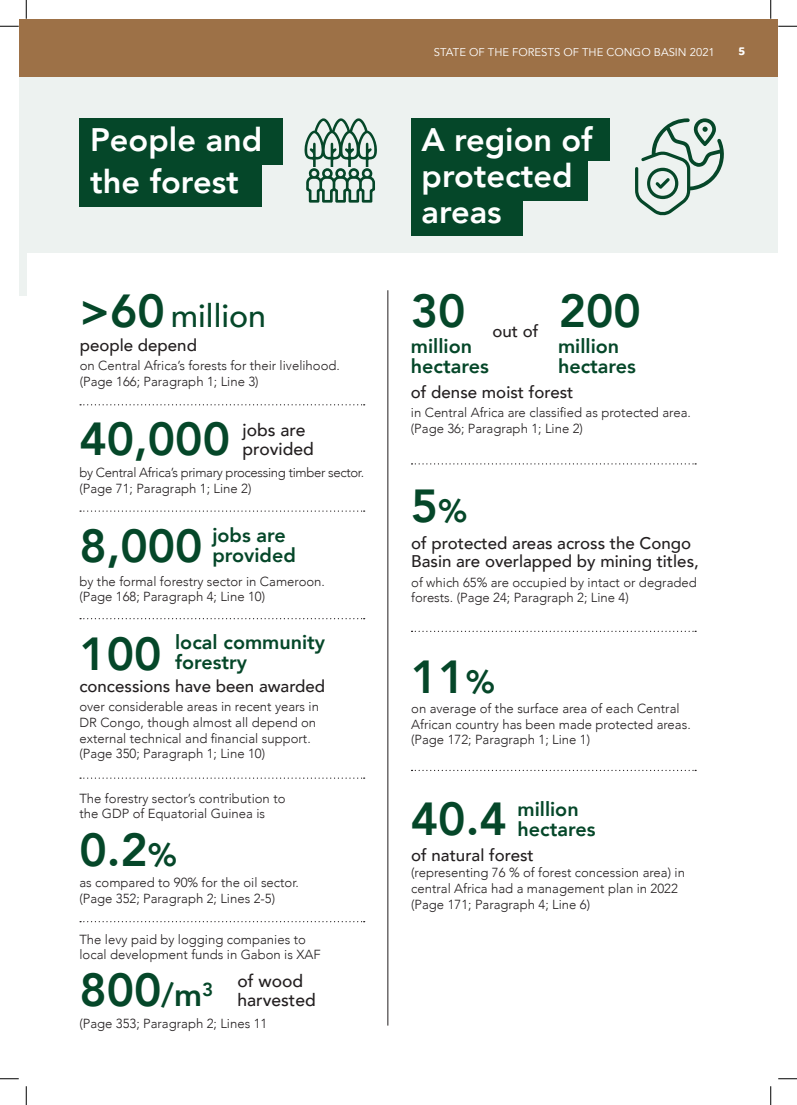
<style>
.page{position:relative;width:797px;height:1105px;background:#fff}
.page>*{position:absolute;margin:0;border:0;box-sizing:border-box;transform-origin:0 0}
.Body_Copy{font:800 46.25px "Avenir";color:#054729}
.Heading_1_b{font:800 32.5px/36.2px "Avenir";color:#fff}
.Body_Copy-2{font:500 32.12px "Avenir";color:#054729}
.Body_Copy-3{font:800 19.75px/19.6px "Avenir";color:#054729}
.Body_Text{font:500 17.5px/18.8px "Avenir";color:#231f20}
.Body_Text-2{font:500 16.88px/18.8px "Avenir";color:#231f20}
.Body_Text-3{font:300 13.12px/15.8px "Avenir";color:#231f20}
.Body_Text-4{font:300 13.12px/15.8px "Avenir";letter-spacing:-.025em;color:#231f20}
.t1{font:700 12.5px "Baloo 2";color:#fff}
.t2{font:11.25px "Avenir";color:#fff}
.s1{font-weight:800;font-size:46.25px}
.s2{font-size:32.12px}
</style>
<div class="page">
<div style="left:19px;top:69px;width:7px;height:227px;background:#edf2f0"></div>
<div style="left:26px;top:69px;width:751px;height:184px;background:#edf2f0"></div>
<svg style="left:304px;top:118px;width:73px;height:85px"></svg>
<div style="left:19px;top:19px;width:758px;height:58px;background:#9d7147"></div>
<div style="left:79px;top:118px;width:204px;height:47px;background:#054729"></div>
<div style="left:411px;top:118px;width:198px;height:43px;background:#054729"></div>
<div style="left:79px;top:160px;width:183px;height:47px;background:#054729"></div>
<div style="left:411px;top:158px;width:176px;height:43px;background:#054729"></div>
<div style="left:411px;top:194px;width:111px;height:42px;background:#054729"></div>
<svg style="left:80px;top:510px;width:284px;height:2px"></svg>
<svg style="left:80px;top:777px;width:284px;height:2px"></svg>
<svg style="left:80px;top:921px;width:284px;height:1px"></svg>
<svg style="left:80px;top:404px;width:284px;height:1px"></svg>
<svg style="left:411px;top:463px;width:285px;height:1px"></svg>
<svg style="left:411px;top:631px;width:285px;height:1px"></svg>
<svg style="left:411px;top:770px;width:285px;height:1px"></svg>
<svg style="left:80px;top:618px;width:284px;height:1px"></svg>
<hr style="left:387px;top:290px;width:1px;height:735px;background:#231f20">
<svg style="left:635px;top:118px;width:89px;height:98px"></svg>
<svg style="left:0;top:25px;width:19px;height:2px"></svg>
<svg style="left:778px;top:25px;width:19px;height:2px"></svg>
<svg style="left:0;top:1078px;width:19px;height:1px"></svg>
<svg style="left:778px;top:1078px;width:19px;height:1px"></svg>
<svg style="left:25px;top:0;width:2px;height:19px"></svg>
<svg style="left:25px;top:1086px;width:2px;height:19px"></svg>
<svg style="left:770px;top:0;width:1px;height:19px"></svg>
<svg style="left:770px;top:1086px;width:1px;height:19px"></svg>
<p class="t2" style="left:434px;top:46px;width:282px">STATE OF THE FORESTS OF THE CONGO BASIN 2021</p>
<p class="t1" style="left:738px;top:44px;width:8px">5</p>
<p class="Heading_1_b" style="left:90px;top:118px;width:174px;line-height:42.5px">People and the forest</p>
<p class="Heading_1_b" style="left:421px;top:122px;width:173px">A region of protected areas</p>
<p class="Body_Copy-2" style="left:79px;top:288px;width:188px"><span class="s1">&gt;60</span> million</p>
<p class="Body_Text-2" style="left:80px;top:335px;width:119px">people depend</p>
<p class="Body_Text-3" style="left:80px;top:358px;width:262px">on Central Africa’s forests for their livelihood. (Page 166; Paragraph 1; Line 3)</p>
<p class="Body_Copy" style="left:79px;top:403px;width:152px">40,000</p>
<p class="Body_Text-4" style="left:79px;top:465px;width:286px">by Central Africa’s primary processing timber sector. (Page 71; Paragraph 1; Line 2)</p>
<p class="Body_Text" style="left:242px;top:420px;width:73px">jobs are provided</p>
<p class="Body_Copy-3" style="left:212px;top:526px;width:85px">jobs are provided</p>
<p class="Body_Copy" style="left:79px;top:510px;width:125px">8,000</p>
<p class="Body_Text-3" style="left:79px;top:573px;width:247px">by the formal forestry sector in Cameroon. (Page 168; Paragraph 4; Line 10)</p>
<p class="Body_Copy-3" style="left:175px;top:633px;width:151px">local community forestry</p>
<p class="Body_Copy" style="left:79px;top:618px;width:84px">100</p>
<p class="Body_Text-2" style="left:79px;top:676px;width:247px">concessions have been awarded</p>
<p class="Body_Text-3" style="left:79px;top:699px;width:241px">over considerable areas in recent years in DR Congo, though almost all depend on external technical and financial support. (Page 350; Paragraph 1; Line 10)</p>
<p class="Body_Text-3" style="left:79px;top:790px;width:207px">The forestry sector’s contribution to the GDP of Equatorial Guinea is</p>
<p class="Body_Copy" style="left:79px;top:814px;width:99px">0.2<span class="s2">%</span></p>
<p class="Body_Text-3" style="left:79px;top:875px;width:221px">as compared to 90% for the oil sector. (Page 352; Paragraph 2; Lines 2-5)</p>
<p class="Body_Text-3" style="left:79px;top:931px;width:243px">The levy paid by logging companies to local development funds in Gabon is XAF</p>
<p class="Body_Text" style="left:237px;top:971px;width:80px">of wood harvested</p>
<p class="Body_Copy" style="left:79px;top:954px;width:135px">800<span class="s2">/m</span><sup>3</sup></p>
<p class="Body_Text-3" style="left:79px;top:1016px;width:189px">(Page 353; Paragraph 2; Lines 11</p>
<p class="Body_Copy" style="left:411px;top:275px;width:56px">30</p>
<p class="Body_Copy" style="left:559px;top:275px;width:84px">200</p>
<p class="Body_Copy-3" style="left:558px;top:337px;width:79px">million hectares</p>
<p class="Body_Text-2" style="left:492px;top:320px;width:47px">out of</p>
<p class="Body_Copy-3" style="left:411px;top:337px;width:79px">million hectares</p>
<p class="Body_Text-2" style="left:411px;top:382px;width:164px">of dense moist forest</p>
<p class="Body_Text-3" style="left:411px;top:405px;width:281px">in Central Africa are classified as protected area. (Page 36; Paragraph 1; Line 2)</p>
<p class="Body_Copy" style="left:411px;top:470px;width:58px">5<span class="s2">%</span></p>
<p class="Body_Text-2" style="left:411px;top:532px;width:289px">of protected areas across the Congo<br>Basin are overlapped by mining titles,</p>
<p class="Body_Text-3" style="left:411px;top:574px;width:287px">of which 65% are occupied by intact or degraded forests. (Page 24; Paragraph 2; Line 4)</p>
<p class="Body_Copy" style="left:411px;top:640px;width:85px">11<span class="s2">%</span></p>
<p class="Body_Text-3" style="left:411px;top:700px;width:281px">on average of the surface area of each Central<br>African country has been made protected areas. (Page 172; Paragraph 1; Line 1)</p>
<p class="Body_Copy-3" style="left:517px;top:799px;width:79px">million hectares</p>
<p class="Body_Copy" style="left:411px;top:782px;width:97px">40.4</p>
<p class="Body_Text-2" style="left:411px;top:845px;width:124px">of natural forest</p>
<p class="Body_Text-3" style="left:411px;top:865px;width:275px">(representing 76 % of forest concession area) in central Africa had a management plan in 2022 (Page 171; Paragraph 4; Line 6)</p>
</div>
